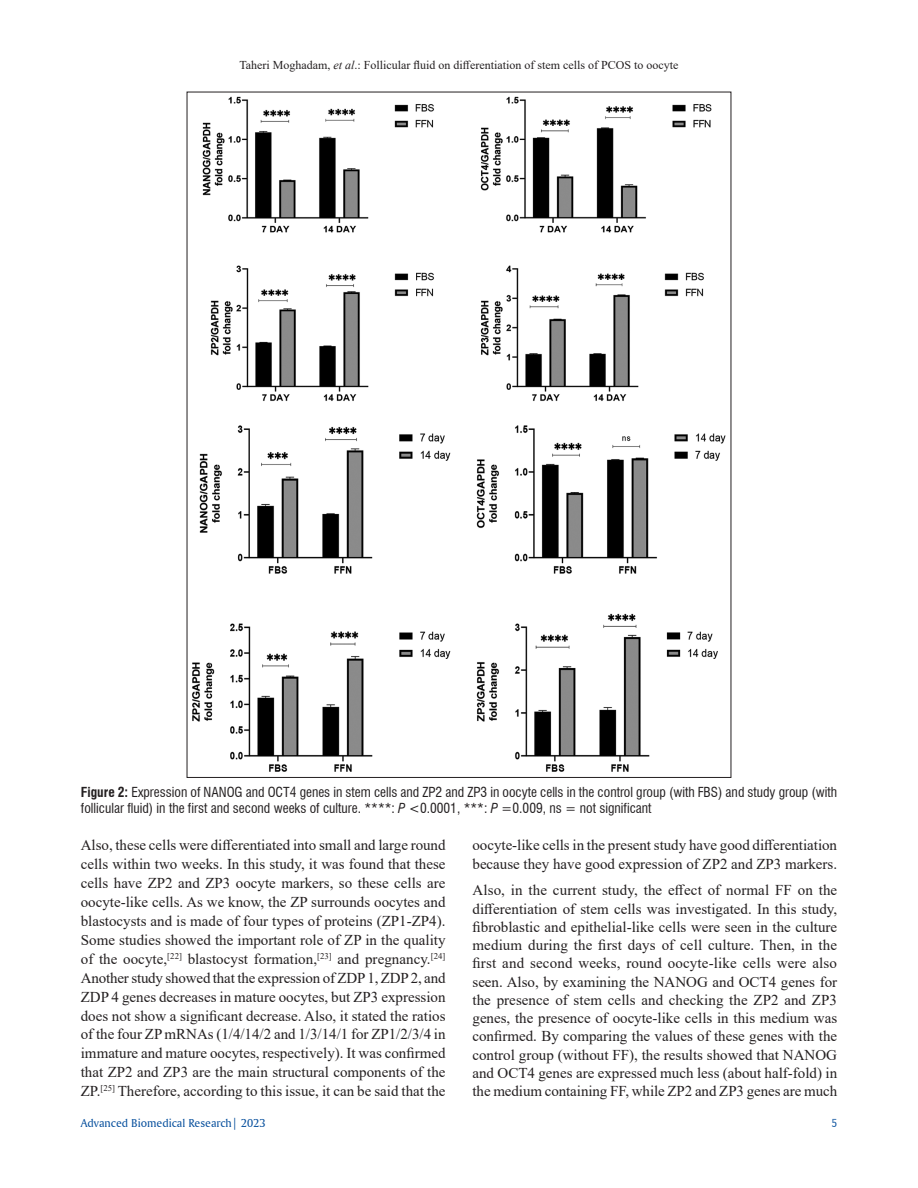
<style>
.page{position:relative;width:918px;height:1188px;background:#fff}
.page>*{position:absolute;margin:0;border:0;box-sizing:border-box;transform-origin:0 0}
.TX{font:15px/18.9px "Times New Roman";color:#231f20;text-align:justify}
.FGC{font:condensed 13.5px/16.2px "Swiss 721 BT";color:#231f20}
.t1{font:12px "Times New Roman";color:#231f20}
.t2{font:12px "Amerigo BT Roman A";color:#08509d}
.t3{font:12px "Bell Centennial BT Address";color:#08509d}
.s1{font-style:italic}
.s2{font-weight:700}
</style>
<div class="page">
<img style="left:192px;top:96px;width:534px;height:676px">
<p class="t1" style="left:239px;top:56px;width:441px">Taheri Moghadam, <span class="s1">et al</span>.: Follicular fluid on differentiation of stem cells of PCOS to oocyte</p>
<p class="FGC" style="left:81px;top:784px;width:758px"><span class="s2">Figure 2:</span> Expression of NANOG and OCT4 genes in stem cells and ZP2 and ZP3 in oocyte cells in the control group (with FBS) and study group (with follicular fluid) in the first and second weeks of culture. ****: <span class="s1">P</span> &lt;0.0001, ***: <span class="s1">P</span> =0.009, ns = not significant</p>
<p class="TX" style="left:81px;top:836px;width:366px">Also, these cells were differentiated into small and large round cells within two weeks. In this study, it was found that these cells have ZP2 and ZP3 oocyte markers, so these cells are oocyte‑like cells. As we know, the ZP surrounds oocytes and blastocysts and is made of four types of proteins (ZP1‑ZP4).<br>Some studies showed the important role of ZP in the quality of the oocyte,<sup>[22]</sup> blastocyst formation,<sup>[23]</sup> and pregnancy.<sup>[24] </sup>Another study showed that the expression of ZDP 1, ZDP 2, and ZDP 4 genes decreases in mature oocytes, but ZP3 expression does not show a significant decrease. Also, it stated the ratios of the four ZP mRNAs (1/4/14/2 and 1/3/14/1 for ZP1/2/3/4 in immature and mature oocytes, respectively). It was confirmed that ZP2 and ZP3 are the main structural components of the ZP.<sup>[25]</sup> Therefore, according to this issue, it can be said that the</p>
<p class="TX" style="left:472px;top:836px;width:366px;line-height:18.3px">oocyte‑like cells in the present study have good differentiation because they have good expression of ZP2 and ZP3 markers.</p>
<p class="TX" style="left:472px;top:881px;width:366px;line-height:18.3px">Also, in the current study, the effect of normal FF on the differentiation of stem cells was investigated. In this study, fibroblastic and epithelial‑like cells were seen in the culture medium during the first days of cell culture. Then, in the first and second weeks, round oocyte‑like cells were also seen. Also, by examining the NANOG and OCT4 genes for the presence of stem cells and checking the ZP2 and ZP3 genes, the presence of oocyte‑like cells in this medium was confirmed. By comparing the values of these genes with the control group (without FF), the results showed that NANOG and OCT4 genes are expressed much less (about half‑fold) in the medium containing FF, while ZP2 and ZP3 genes are much</p>
<p class="t2" style="left:81px;top:1116px;width:186px">Advanced Biomedical Research| 2023</p>
<p class="t3" style="left:832px;top:1116px;width:7px">5</p>
</div>
